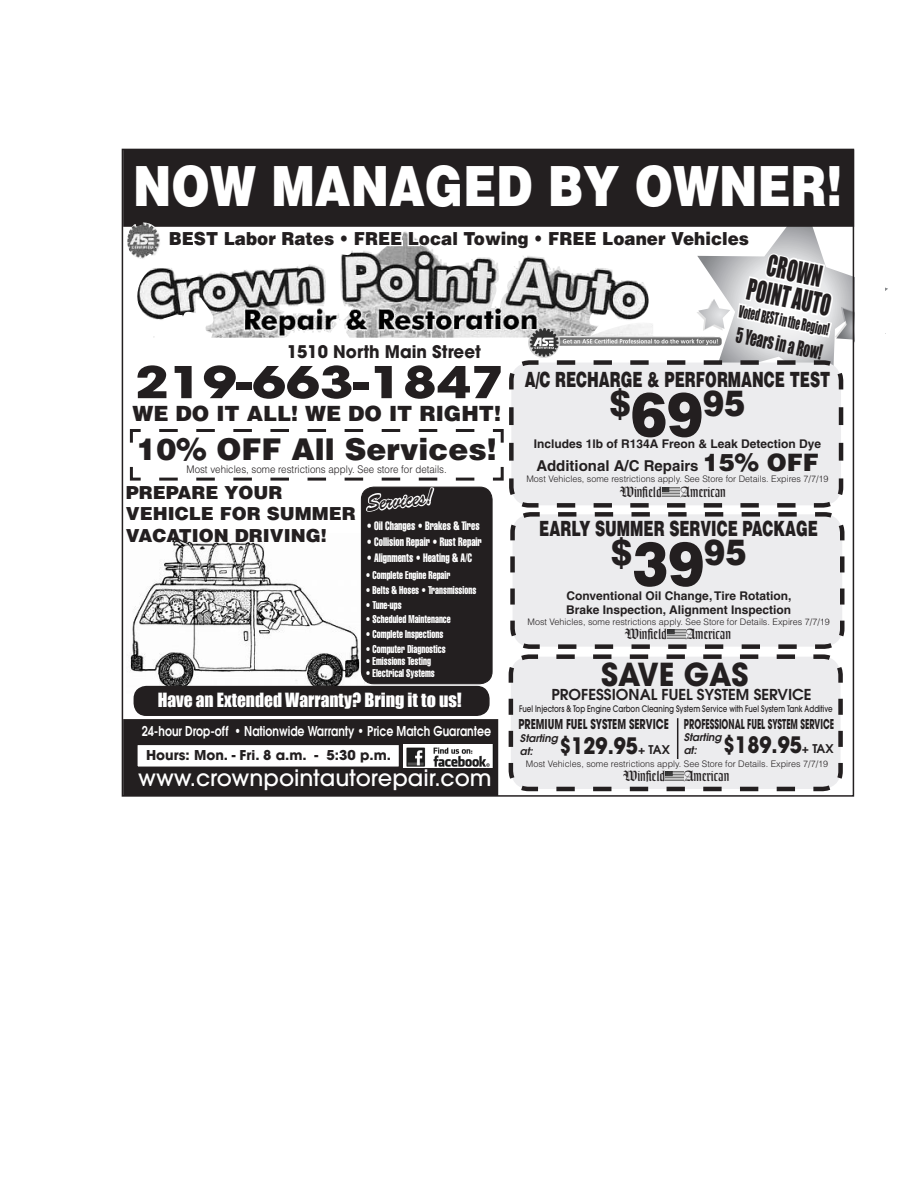
<style>
.page{position:relative;width:918px;height:1188px;background:#fff}
.page>*{position:absolute;margin:0;border:0;box-sizing:border-box;transform-origin:0 0}
.t1{font:900 55.5px "Helvetica";color:#fff;scale:.83 1}
.t2{font:700 43.5px "Avant Garde";color:#231f20;scale:1.26 1}
.t3{font:900 35.85px "Helvetica";color:#231f20;scale:.88 1}
.t4{font:700 31.5px "Avant Garde";color:#231f20;scale:.94 1}
.t5{font:900 30px "Helvetica";color:#231f20}
.t6{font:27px "Impact";color:#231f20;scale:.69 1}
.t7{font:500 22.5px "Avant Garde";color:#fff}
.t8{font:700 22.5px "Avant Garde";color:#231f20;scale:.87 1}
.t9{font:22.05px "Brush Script";color:#231f20;scale:.84 1}
.t10{font:900 21px "Helvetica";color:#231f20;scale:.67 1}
.t11{font:900 21px "Helvetica";color:#231f20}
.t12{font:19.2px "Impact";color:#231f20;scale:.67 1}
.t13{font:900 18px "Helvetica";color:#231f20;scale:.93 1}
.t14{font:900 18px/21.6px "Helvetica";color:#231f20}
.t15{font:18px "Impact";color:#fff}
.t16{font:700 17.4px "Avant Garde";color:#231f20;scale:.96 1}
.t17{font:15.45px "Impact";color:#231f20;scale:.58 1}
.t18{font:600 15px "Avant Garde";color:#231f20}
.t19{font:700 15px "Helvetica";color:#231f20}
.t20{font:14.4px "Goudy Text";color:#231f20}
.t21{font:600 13.5px "Avant Garde";color:#fff;scale:.81 1}
.t22{font:700 13.5px "Avant Garde";color:#231f20}
.t23{font:700 13.5px "Avant Garde";color:#231f20;scale:.6 1}
.t24{font:700 13.5px "Avant Garde";color:#231f20;scale:.71 1}
.t25{font:700 12px "Helvetica";color:#231f20}
.t26{font:extra-condensed 12px "Helvetica";color:#fff;scale:.83 1}
.t27{font:extra-condensed 11.1px "Helvetica";color:#fff;scale:.83 1}
.t28{font:300 10.5px "Helvetica";color:#231f20;scale:.93 1}
.t29{font:italic 600 10.5px/12.6px "Avant Garde";color:#231f20}
.t30{font:300 9px "Helvetica";color:#231f20}
.t31{font:500 9px "Avant Garde";color:#231f20;scale:.79 1}
.s1{font-size:61.5px}
.s2{font-weight:900;font-size:24px}
.s3{font-weight:600;font-size:12px}
</style>
<div class="page">
<img style="left:130px;top:533px;width:239px;height:160px">
<div style="left:124px;top:150px;width:729px;height:76px;background:#231f20"></div>
<div style="left:124px;top:720px;width:373px;height:75px;background:#231f20"></div>
<div style="left:123px;top:719px;width:375px;height:77px;border:2px solid #231f20"></div>
<div style="left:137px;top:744px;width:263px;height:23px;background:#fff"></div>
<div style="left:136px;top:744px;width:264px;height:24px;border:2px solid #231f20"></div>
<img style="left:404px;top:744px;width:90px;height:23px">
<img style="left:123px;top:223px;width:423px;height:115px">
<svg style="left:167px;top:228px;width:170px;height:28px"></svg>
<div style="left:340px;top:234px;width:8px;height:9px;border:3px solid #fff;border-radius:50%"></div>
<svg style="left:352px;top:229px;width:103px;height:19px"></svg>
<svg style="left:461px;top:223px;width:70px;height:45px"></svg>
<div style="left:534px;top:234px;width:9px;height:9px;border:3px solid #fff;border-radius:50%"></div>
<div style="left:134px;top:687px;width:355px;height:28px;background:#231f20;border-radius:12px"></div>
<div style="left:134px;top:686px;width:356px;height:30px;border:2px solid #231f20;border-radius:12px"></div>
<img style="left:528px;top:328px;width:18px;height:30px">
<div style="left:361px;top:487px;width:131px;height:197px;background:#231f20;border-radius:12px"></div>
<div style="left:361px;top:487px;width:132px;height:197px;border:1px solid #231f20;border-radius:12px"></div>
<svg style="left:546px;top:203px;width:342px;height:258px"></svg>
<svg style="left:509px;top:358px;width:337px;height:150px;background:#e7e7e9"></svg>
<svg style="left:129px;top:407px;width:385px;height:106px"></svg>
<img style="left:662px;top:487px;width:18px;height:9px">
<svg style="left:549px;top:503px;width:256px;height:5px"></svg>
<svg style="left:508px;top:510px;width:337px;height:139px;background:#e6e6e8"></svg>
<img style="left:667px;top:630px;width:18px;height:9px">
<svg style="left:547px;top:644px;width:259px;height:5px"></svg>
<svg style="left:508px;top:654px;width:335px;height:138px;background:#e3e3e5"></svg>
<img style="left:666px;top:772px;width:17px;height:9px">
<hr style="left:677px;top:718px;width:1px;height:41px;background:#231f20">
<p class="t1" style="left:133px;top:150px;width:855px">NOW MANAGED BY OWNER!</p>
<p class="t13" style="left:169px;top:226px;width:626px">BEST Labor Rates • FREE Local Towing • FREE Loaner Vehicles</p>
<p class="t16" style="left:287px;top:340px;width:204px">1510 North Main Street</p>
<p class="t2" style="left:135px;top:354px;width:295px">219-663-1847</p>
<p class="t11" style="left:132px;top:400px;width:370px">WE DO IT ALL! WE DO IT RIGHT!</p>
<p class="t5" style="left:136px;top:430px;width:362px">10% OFF All Services!</p>
<p class="t28" style="left:187px;top:463px;width:281px">Most vehicles, some restrictions apply. See store for details.</p>
<p class="t14" style="left:126px;top:481px;width:158px">PREPARE YOUR</p>
<p class="t14" style="left:126px;top:503px;width:231px">VEHICLE FOR SUMMER<br>VACATION DRIVING!</p>
<p class="t9" style="left:365px;top:491px;width:81px;rotate:-6deg">Services!</p>
<p class="t26" style="left:367px;top:518px;width:138px">• Oil Changes • Brakes &amp; Tires</p>
<p class="t26" style="left:367px;top:534px;width:140px">• Collision Repair • Rust Repair</p>
<p class="t26" style="left:367px;top:550px;width:129px">• Alignments • Heating &amp; A/C</p>
<p class="t27" style="left:366px;top:568px;width:103px">• Complete Engine Repair</p>
<p class="t27" style="left:366px;top:583px;width:135px">• Belts &amp; Hoses • Transmissions</p>
<p class="t27" style="left:366px;top:598px;width:45px">• Tune-ups</p>
<p class="t27" style="left:366px;top:612px;width:104px">• Scheduled Maintenance</p>
<p class="t27" style="left:366px;top:627px;width:95px">• Complete Inspections</p>
<p class="t27" style="left:366px;top:642px;width:98px">• Computer Diagnostics</p>
<p class="t27" style="left:366px;top:654px;width:80px">• Emissions Testing</p>
<p class="t27" style="left:366px;top:666px;width:85px">• Electrical Systems</p>
<p class="t15" style="left:158px;top:686px;width:306px">Have an Extended Warranty? Bring it to us!</p>
<p class="t21" style="left:142px;top:722px;width:433px">24-hour Drop-off • Nationwide Warranty • Price Match Guarantee</p>
<p class="t22" style="left:146px;top:746px;width:247px">Hours: Mon. - Fri. 8 a.m. - 5:30 p.m.</p>
<p class="t7" style="left:138px;top:764px;width:355px">www.crownpointautorepair.com</p>
<p class="t6" style="left:772px;top:244px;width:82px;rotate:12deg">CROWN</p>
<p class="t6" style="left:752px;top:268px;width:125px;rotate:12deg">POINT AUTO</p>
<p class="t17" style="left:742px;top:299px;width:160px;rotate:12deg">Voted BEST in the Region!</p>
<p class="t12" style="left:739px;top:320px;width:133px;rotate:12deg">5 Years in a Row!</p>
<p class="t10" style="left:525px;top:366px;width:458px">A/C RECHARGE &amp; PERFORMANCE TEST</p>
<p class="t3" style="left:610px;top:380px;width:155px">$<span class="s1">69</span>95</p>
<p class="t25" style="left:534px;top:437px;width:289px">Includes 1lb of R134A Freon &amp; Leak Detection Dye</p>
<p class="t19" style="left:536px;top:457px;width:284px">Additional A/C Repairs <span class="s2">15% OFF</span></p>
<p class="t30" style="left:526px;top:473px;width:304px">Most Vehicles, some restrictions apply. See Store for Details. Expires 7/7/19</p>
<p class="t20" style="left:619px;top:483px;width:44px">Winfield</p>
<p class="t20" style="left:680px;top:483px;width:47px">American</p>
<p class="t10" style="left:539px;top:515px;width:418px">EARLY SUMMER SERVICE PACKAGE</p>
<p class="t3" style="left:611px;top:529px;width:155px">$<span class="s1">39</span>95</p>
<p class="t25" style="left:567px;top:589px;width:226px">Conventional Oil Change, Tire Rotation,</p>
<p class="t25" style="left:566px;top:602px;width:226px">Brake Inspection, Alignment Inspection</p>
<p class="t30" style="left:528px;top:616px;width:304px">Most Vehicles, some restrictions apply. See Store for Details. Expires 7/7/19</p>
<p class="t20" style="left:625px;top:626px;width:44px">Winfield</p>
<p class="t20" style="left:685px;top:626px;width:47px">American</p>
<p class="t4" style="left:601px;top:654px;width:158px">SAVE GAS</p>
<p class="t18" style="left:551px;top:685px;width:262px">PROFESSIONAL FUEL SYSTEM SERVICE</p>
<p class="t31" style="left:519px;top:703px;width:399px">Fuel Injectors &amp; Top Engine Carbon Cleaning System Service with Fuel System Tank Additive</p>
<p class="t8" style="left:559px;top:731px;width:129px">$129.95<span class="s3">+ TAX</span></p>
<p class="t24" style="left:518px;top:715px;width:213px">PREMIUM FUEL SYSTEM SERVICE</p>
<p class="t23" style="left:684px;top:715px;width:252px">PROFESSIONAL FUEL SYSTEM SERVICE</p>
<p class="t29" style="left:684px;top:731px;width:39px">Starting at:</p>
<p class="t29" style="left:520px;top:732px;width:39px">Starting at:</p>
<p class="t8" style="left:723px;top:730px;width:129px">$189.95<span class="s3">+ TAX</span></p>
<p class="t30" style="left:526px;top:758px;width:304px">Most Vehicles, some restrictions apply. See Store for Details. Expires 7/7/19</p>
<p class="t20" style="left:623px;top:768px;width:44px">Winfield</p>
<p class="t20" style="left:683px;top:768px;width:47px">American</p>
</div>
